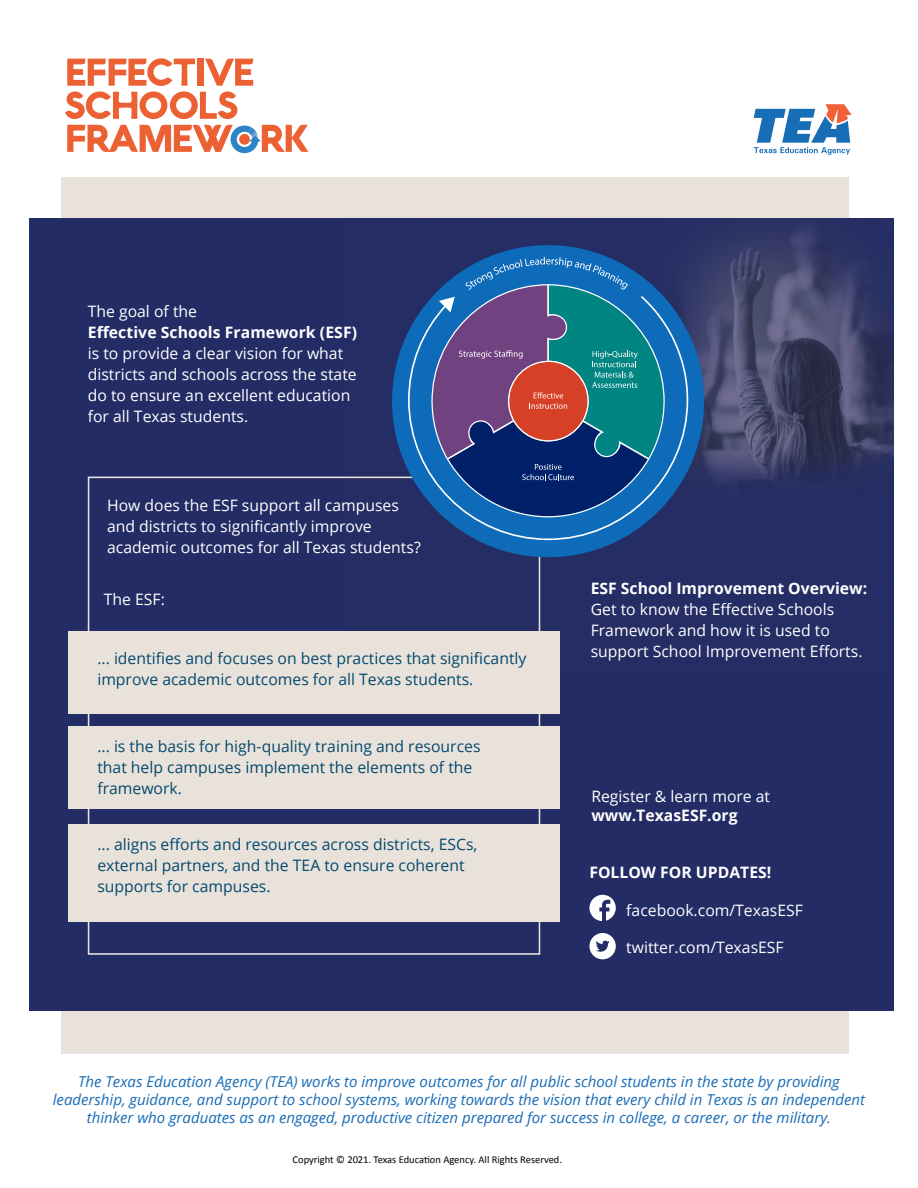
<style>
.page{position:relative;width:918px;height:1188px;background:#fff}
.page>*{position:absolute;margin:0;border:0;box-sizing:border-box;transform-origin:0 0}
.t1{font:15.75px/21px "Open Sans";color:#fff}
.t2{font:15.75px/21px "Open Sans";color:#05496e}
.t3{font:700 15.75px "Open Sans";color:#fff}
.t4{font:italic 15px/18px "Open Sans";color:#196cb6;text-align:center}
.t5{font:10.5px "Calibri";color:#000}
</style>
<div class="page">
<div style="left:62px;top:177px;width:787px;height:877px;background:#e8e2da"></div>
<div style="left:30px;top:218px;width:864px;height:793px;background:#232c65"></div>
<img style="left:346px;top:223px;width:548px;height:408px">
<div style="left:68px;top:631px;width:492px;height:83px;background:#e8e2da"></div>
<div style="left:68px;top:726px;width:492px;height:83px;background:#e8e2da"></div>
<div style="left:68px;top:824px;width:492px;height:98px;background:#e8e2da"></div>
<svg style="left:754px;top:104px;width:98px;height:51px"></svg>
<svg style="left:65px;top:58px;width:188px;height:61px"></svg>
<svg style="left:67px;top:125px;width:241px;height:28px"></svg>
<svg style="left:589px;top:895px;width:27px;height:27px"></svg>
<svg style="left:589px;top:933px;width:27px;height:26px"></svg>
<div style="left:392px;top:245px;width:312px;height:312px;background:#0d6bba;border-radius:50%"></div>
<svg style="left:408px;top:296px;width:280px;height:244px"></svg>
<svg style="left:431px;top:257px;width:234px;height:260px"></svg>
<p class="t1" style="left:88px;top:300px;width:111px">The goal of the</p>
<p class="t3" style="left:88px;top:321px;width:271px">Effective Schools Framework (ESF)</p>
<p class="t1" style="left:88px;top:342px;width:270px">is to provide a clear vision for what districts and schools across the state do to ensure an excellent education for all Texas students.</p>
<p class="t1" style="left:107px;top:494px;width:315px">How does the ESF support all campuses and districts to significantly improve academic outcomes for all Texas students?</p>
<p class="t1" style="left:104px;top:588px;width:63px">The ESF:</p>
<p class="t2" style="left:97px;top:647px;width:431px">... identifies and focuses on best practices that significantly improve academic outcomes for all Texas students.</p>
<p class="t2" style="left:97px;top:735px;width:385px">... is the basis for high-quality training and resources that help campuses implement the elements of the framework.</p>
<p class="t2" style="left:97px;top:834px;width:382px">... aligns efforts and resources across districts, ESCs, external partners, and the TEA to ensure coherent supports for campuses.</p>
<p class="t3" style="left:591px;top:577px;width:278px">ESF School Improvement Overview:</p>
<p class="t1" style="left:591px;top:598px;width:273px">Get to know the Effective Schools<br>Framework and how it is used to support School Improvement Efforts.</p>
<p class="t1" style="left:591px;top:786px;width:180px">Register &amp; learn more at</p>
<p class="t3" style="left:591px;top:804px;width:148px">www.TexasESF.org</p>
<p class="t3" style="left:589px;top:861px;width:183px">FOLLOW FOR UPDATES!</p>
<p class="t1" style="left:626px;top:899px;width:178px">facebook.com/TexasESF</p>
<p class="t1" style="left:626px;top:937px;width:159px">twitter.com/TexasESF</p>
<p class="t4" style="left:53px;top:1072px;width:814px">The Texas Education Agency (TEA) works to improve outcomes for all public school students in the state by providing leadership, guidance, and support to school systems, working towards the vision that every child in Texas is an independent thinker who graduates as an engaged, productive citizen prepared for success in college, a career, or the military.</p>
<p class="t5" style="left:293px;top:1153px;width:271px">Copyright © 2021. Texas Education Agency. All Rights Reserved.</p>
</div>
